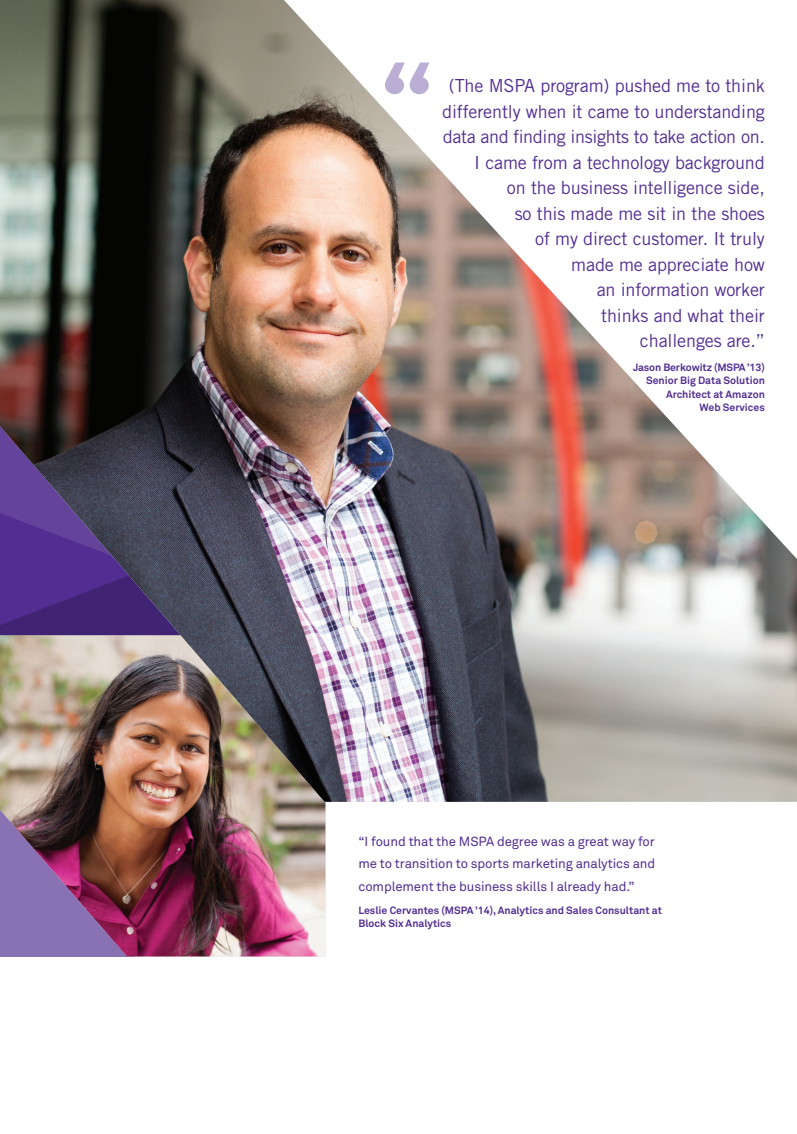
<style>
.page{position:relative;width:797px;height:1134px;background:#fff}
.page>*{position:absolute;margin:0;border:0;box-sizing:border-box;transform-origin:0 0}
.t1{font:18px/25.5px "Trade Gothic";letter-spacing:-.01em;color:#522e92;text-align:right}
.t2{font:13.2px/22.5px "Akkurat Pro";letter-spacing:-.01em;color:#522e92;text-align:justify}
.t3{font:700 10.5px/13.5px "Akkurat Pro";color:#522e92}
</style>
<div class="page">
<img style="left:0;top:802px;width:325px;height:154px">
<img style="left:0;top:0;width:796px;height:802px">
<svg style="left:385px;top:63px;width:44px;height:31px"></svg>
<p class="t1" style="left:442px;top:73px;width:324px">(The MSPA program) pushed me to think differently when it came to understanding data and finding insights to take action on.<br>I came from a technology background<br>on the business intelligence side,<br>so this made me sit in the shoes<br>of my direct customer. It truly<br>made me appreciate how<br>an information worker<br>thinks and what their<br>challenges are.”</p>
<p class="t3" style="left:633px;top:360px;width:133px;text-align:right">Jason Berkowitz (MSPA ’13)<br>Senior Big Data Solution<br>Architect at Amazon<br>Web Services</p>
<p class="t2" style="left:358px;top:830px;width:298px">“I found that the MSPA degree was a great way for me to transition to sports marketing analytics and complement the business skills I already had.”</p>
<p class="t3" style="left:358px;top:903px;width:305px">Leslie Cervantes (MSPA ’14), Analytics and Sales Consultant at<br>Block Six Analytics</p>
</div>
